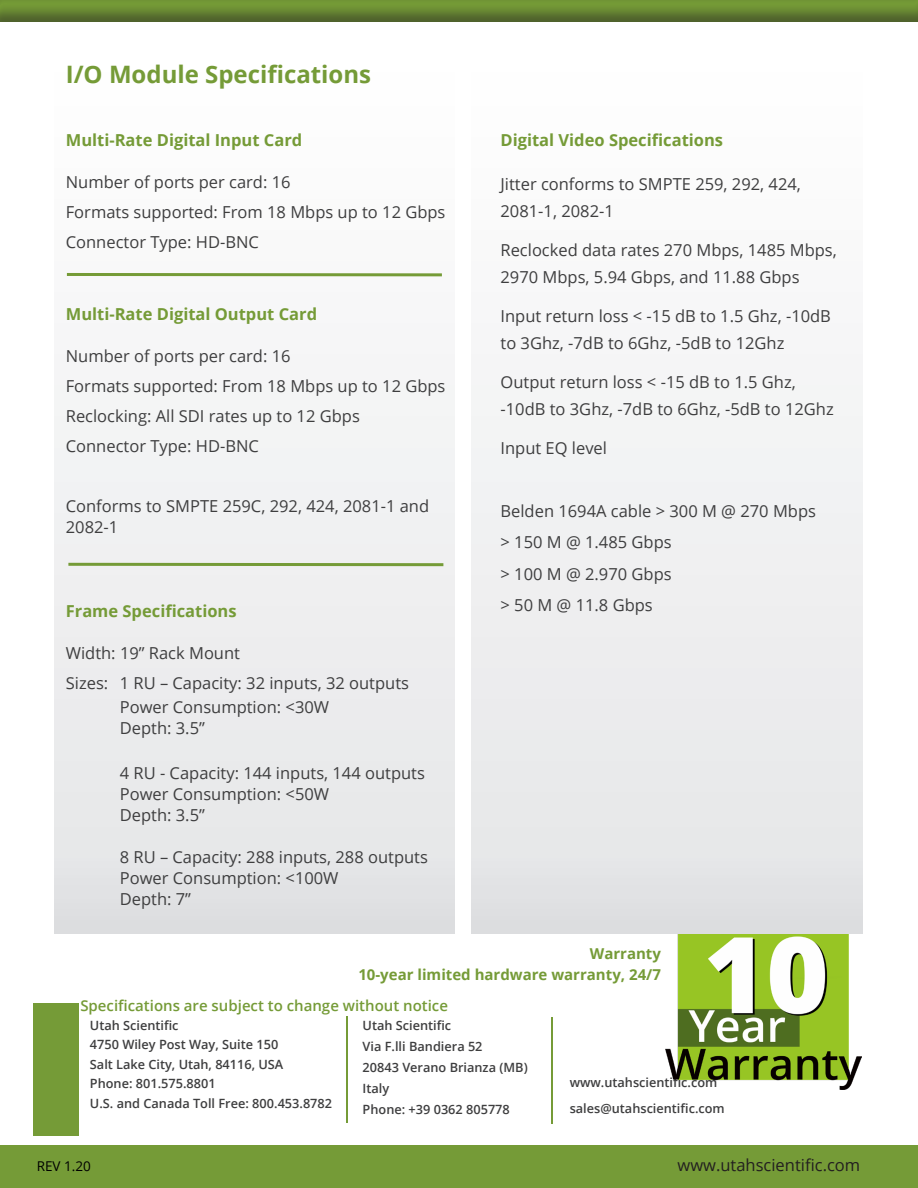
<style>
.page{position:relative;width:918px;height:1188px;background:#fff}
.page>*{position:absolute;margin:0;border:0;box-sizing:border-box;transform-origin:0 0}
.Text_Paragraph_10pt{font:700 24px "Open Sans";color:#759b37}
.Text_Paragraph_10pt-2{font:16.5px/27px "Open Sans";color:#3e3e3f}
.Text_Paragraph_10pt-3{font:700 16.5px "Open Sans";color:#759b37}
.t1{font:16.5px "Open Sans";color:#231f20}
.Text_Paragraph_10pt-4{font:600 15px "Open Sans";color:#759b37}
.Text_Paragraph_10pt-5{font:700 15px "Open Sans";color:#759b37}
.t2{font:13.5px "Open Sans";color:#000}
.Text_Paragraph_10pt-6{font:600 12.75px "Open Sans";color:#3e3e3f}
</style>
<div class="page">
<div style="left:472px;top:54px;width:390px;height:879px;background:linear-gradient(to bottom,#fff,#e3e4e5)"></div>
<div style="left:55px;top:54px;width:399px;height:879px;background:linear-gradient(to bottom,#fff,#e3e4e5)"></div>
<hr style="left:68px;top:563px;width:375px;height:3px;background:#759b37">
<hr style="left:67px;top:273px;width:375px;height:3px;background:#759b37">
<div style="left:0;top:1146px;width:918px;height:42px;background:#759b37"></div>
<div style="left:33px;top:1003px;width:45px;height:132px;background:#759b37"></div>
<hr style="left:347px;top:1016px;width:1px;height:107px;background:#759b37">
<hr style="left:551px;top:1017px;width:2px;height:107px;background:#759b37">
<div style="left:0;top:0;width:918px;height:23px;background:#231f20;opacity:.5"></div>
<img style="left:666px;top:934px;width:196px;height:155px">
<p class="Text_Paragraph_10pt" style="left:66px;top:57px;width:307px">I/O Module Specifications</p>
<p class="Text_Paragraph_10pt-3" style="left:66px;top:128px;width:238px">Multi-Rate Digital Input Card</p>
<p class="Text_Paragraph_10pt-2" style="left:66px;top:168px;width:226px">Number of ports per card: 16</p>
<p class="Text_Paragraph_10pt-2" style="left:66px;top:198px;width:381px">Formats supported: From 18 Mbps up to 12 Gbps</p>
<p class="Text_Paragraph_10pt-2" style="left:66px;top:228px;width:195px">Connector Type: HD-BNC</p>
<p class="Text_Paragraph_10pt-3" style="left:66px;top:302px;width:253px">Multi-Rate Digital Output Card</p>
<p class="Text_Paragraph_10pt-2" style="left:66px;top:342px;width:226px">Number of ports per card: 16</p>
<p class="Text_Paragraph_10pt-2" style="left:66px;top:372px;width:381px">Formats supported: From 18 Mbps up to 12 Gbps</p>
<p class="Text_Paragraph_10pt-2" style="left:66px;top:402px;width:296px">Reclocking: All SDI rates up to 12 Gbps</p>
<p class="Text_Paragraph_10pt-2" style="left:66px;top:432px;width:195px">Connector Type: HD-BNC</p>
<p class="Text_Paragraph_10pt-2" style="left:66px;top:495px;width:365px;line-height:21px">Conforms to SMPTE 259C, 292, 424, 2081-1 and<br>2082-1</p>
<p class="Text_Paragraph_10pt-3" style="left:66px;top:599px;width:172px">Frame Specifications</p>
<p class="Text_Paragraph_10pt-2" style="left:66px;top:639px;width:176px">Width: 19” Rack Mount</p>
<p class="Text_Paragraph_10pt-2" style="left:66px;top:669px;width:345px">Sizes: 1 RU – Capacity: 32 inputs, 32 outputs</p>
<p class="Text_Paragraph_10pt-2" style="left:120px;top:693px;width:211px">Power Consumption: &lt;30W</p>
<p class="Text_Paragraph_10pt-2" style="left:120px;top:714px;width:87px">Depth: 3.5”</p>
<p class="Text_Paragraph_10pt-2" style="left:120px;top:759px;width:307px">4 RU - Capacity: 144 inputs, 144 outputs</p>
<p class="Text_Paragraph_10pt-2" style="left:120px;top:780px;width:211px">Power Consumption: &lt;50W</p>
<p class="Text_Paragraph_10pt-2" style="left:120px;top:801px;width:87px">Depth: 3.5”</p>
<p class="Text_Paragraph_10pt-2" style="left:120px;top:843px;width:310px">8 RU – Capacity: 288 inputs, 288 outputs</p>
<p class="Text_Paragraph_10pt-2" style="left:120px;top:864px;width:220px">Power Consumption: &lt;100W</p>
<p class="Text_Paragraph_10pt-2" style="left:120px;top:885px;width:73px">Depth: 7”</p>
<p class="Text_Paragraph_10pt-3" style="left:501px;top:129px;width:224px">Digital Video Specifications</p>
<p class="Text_Paragraph_10pt-2" style="left:501px;top:170px;width:302px">Jitter conforms to SMPTE 259, 292, 424,<br>2081-1, 2082-1</p>
<p class="Text_Paragraph_10pt-2" style="left:501px;top:236px;width:338px">Reclocked data rates 270 Mbps, 1485 Mbps,<br>2970 Mbps, 5.94 Gbps, and 11.88 Gbps</p>
<p class="Text_Paragraph_10pt-2" style="left:501px;top:302px;width:332px">Input return loss &lt; -15 dB to 1.5 Ghz, -10dB to 3Ghz, -7dB to 6Ghz, -5dB to 12Ghz</p>
<p class="Text_Paragraph_10pt-2" style="left:501px;top:368px;width:335px">Output return loss &lt; -15 dB to 1.5 Ghz, -10dB to 3Ghz, -7dB to 6Ghz, -5dB to 12Ghz</p>
<p class="Text_Paragraph_10pt-2" style="left:501px;top:434px;width:108px">Input EQ level</p>
<p class="Text_Paragraph_10pt-2" style="left:501px;top:497px;width:317px">Belden 1694A cable &gt; 300 M @ 270 Mbps</p>
<p class="Text_Paragraph_10pt-2" style="left:501px;top:528px;width:173px">&gt; 150 M @ 1.485 Gbps</p>
<p class="Text_Paragraph_10pt-2" style="left:501px;top:560px;width:173px">&gt; 100 M @ 2.970 Gbps</p>
<p class="Text_Paragraph_10pt-2" style="left:501px;top:591px;width:154px">&gt; 50 M @ 11.8 Gbps</p>
<p class="Text_Paragraph_10pt-5" style="left:590px;top:943px;width:73px">Warranty</p>
<p class="Text_Paragraph_10pt-5" style="left:358px;top:964px;width:304px">10-year limited hardware warranty, 24/7</p>
<p class="Text_Paragraph_10pt-4" style="left:80px;top:995px;width:369px">Specifications are subject to change without notice</p>
<p class="Text_Paragraph_10pt-6" style="left:90px;top:1016px;width:90px">Utah Scientific</p>
<p class="Text_Paragraph_10pt-6" style="left:90px;top:1036px;width:190px">4750 Wiley Post Way, Suite 150</p>
<p class="Text_Paragraph_10pt-6" style="left:90px;top:1055px;width:195px">Salt Lake City, Utah, 84116, USA</p>
<p class="Text_Paragraph_10pt-6" style="left:90px;top:1075px;width:127px">Phone: 801.575.8801</p>
<p class="Text_Paragraph_10pt-6" style="left:90px;top:1094px;width:244px">U.S. and Canada Toll Free: 800.453.8782</p>
<p class="t2" style="left:37px;top:1157px;width:56px">REV 1.20</p>
<p class="Text_Paragraph_10pt-6" style="left:363px;top:1016px;width:90px">Utah Scientific</p>
<p class="Text_Paragraph_10pt-6" style="left:363px;top:1037px;width:121px">Via F.lli Bandiera 52</p>
<p class="Text_Paragraph_10pt-6" style="left:363px;top:1058px;width:167px">20843 Verano Brianza (MB)</p>
<p class="Text_Paragraph_10pt-6" style="left:363px;top:1079px;width:28px">Italy</p>
<p class="Text_Paragraph_10pt-6" style="left:363px;top:1100px;width:149px">Phone: +39 0362 805778</p>
<p class="Text_Paragraph_10pt-6" style="left:570px;top:1074px;width:149px">www.utahscientific.com</p>
<p class="Text_Paragraph_10pt-6" style="left:570px;top:1100px;width:157px">sales@utahscientific.com</p>
<p class="t1" style="left:678px;top:1154px;width:184px">www.utahscientific.com</p>
</div>
